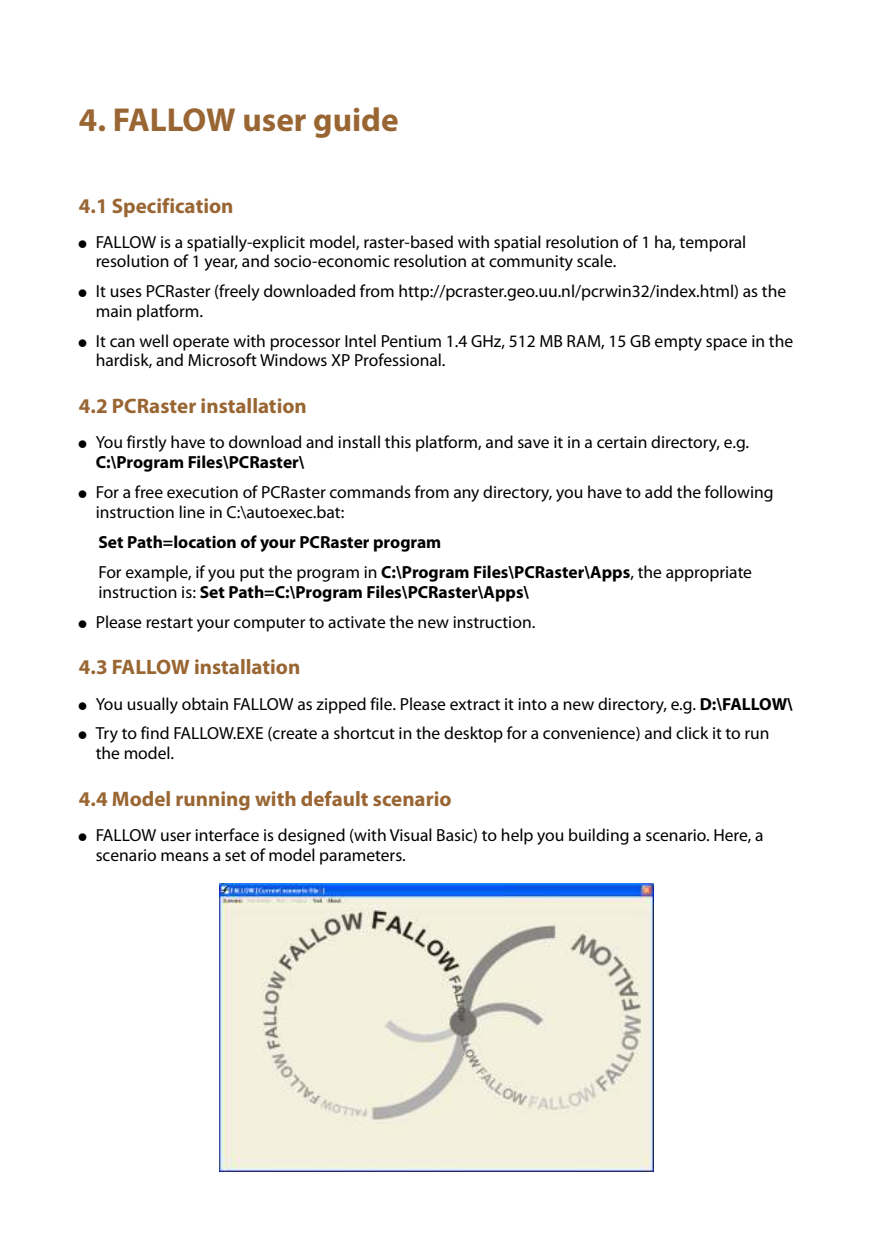
<style>
.page{position:relative;width:874px;height:1241px;background:#fff}
.page>*{position:absolute;margin:0;border:0;box-sizing:border-box;transform-origin:0 0}
.t1{font:700 33.25px "Myriad Pro";color:#963}
.t2{font:700 21px "Myriad Pro";color:#963}
.t3{font:17.5px/19.8px "Myriad Pro";color:#000}
.t4{font:700 17.5px/30.1px "Myriad Pro";color:#000}
.s1{font-weight:400}
.s2{font-weight:700}
</style>
<div class="page">
<img style="left:219px;top:883px;width:434px;height:289px">
<h1 class="t1" style="left:79px;top:106px;width:321px">4. FALLOW user guide</h1>
<p class="t2" style="left:79px;top:197px;width:156px">4.1 Specification</p>
<p class="t3" style="left:96px;top:233px;width:652px">FALLOW is a spatially-explicit model, raster-based with spatial resolution of 1 ha, temporal resolution of 1 year, and socio-economic resolution at community scale.</p>
<p class="t3" style="left:96px;top:283px;width:691px">It uses PCRaster (freely downloaded from http://pcraster.geo.uu.nl/pcrwin32/index.html) as the main platform.</p>
<p class="t3" style="left:96px;top:332px;width:698px">It can well operate with processor Intel Pentium 1.4 GHz, 512 MB RAM, 15 GB empty space in the hardisk, and Microsoft Windows XP Professional.</p>
<p class="t2" style="left:79px;top:397px;width:229px">4.2 PCRaster installation</p>
<p class="t3" style="left:96px;top:434px;width:654px">You firstly have to download and install this platform, and save it in a certain directory, e.g.</p>
<p class="t4" style="left:96px;top:449px;width:210px">C:\Program Files\PCRaster\</p>
<p class="t3" style="left:96px;top:483px;width:679px">For a free execution of PCRaster commands from any directory, you have to add the following instruction line in C:\autoexec.bat:</p>
<p class="t4" style="left:98px;top:528px;width:655px">Set Path=location of your PCRaster program<br><span class="s1">For example, if you put the program in</span> C:\Program Files\PCRaster\Apps<span class="s1">, the appropriate</span></p>
<p class="t3" style="left:96px;top:579px;width:441px;line-height:29.8px">instruction is: <span class="s2">Set Path=C:\Program Files\PCRaster\Apps\<br></span>Please restart your computer to activate the new instruction.</p>
<p class="t2" style="left:79px;top:658px;width:223px">4.3 FALLOW installation</p>
<p class="t3" style="left:96px;top:690px;width:698px;line-height:29.8px">You usually obtain FALLOW as zipped file. Please extract it into a new directory, e.g. <span class="s2">D:\FALLOW\<br></span>Try to find FALLOW.EXE (create a shortcut in the desktop for a convenience) and click it to run</p>
<p class="t3" style="left:96px;top:745px;width:80px">the model.</p>
<p class="t2" style="left:79px;top:790px;width:374px">4.4 Model running with default scenario</p>
<p class="t3" style="left:96px;top:826px;width:669px">FALLOW user interface is designed (with Visual Basic) to help you building a scenario. Here, a scenario means a set of model parameters.</p>
</div>
